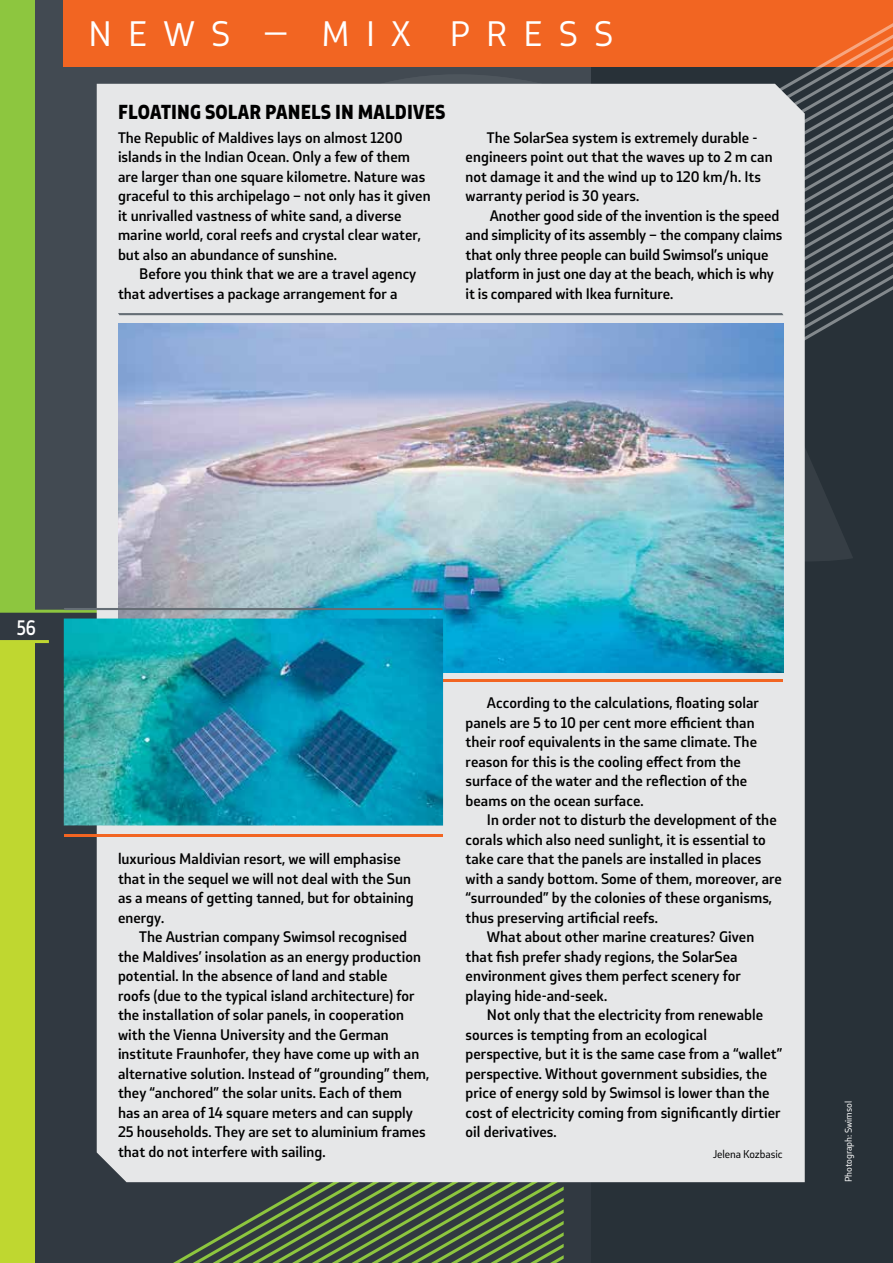
<style>
.page{position:relative;width:893px;height:1263px;background:#fff}
.page>*{position:absolute;margin:0;border:0;box-sizing:border-box;transform-origin:0 0}
.t1{font:33px "Stobi Sans";letter-spacing:.49em;color:#fff}
.t2{font:500 19.5px "Stobi Sans";color:#fff;scale:.85 1}
.t3{font:900 18.9px "Stobi Sans";letter-spacing:.01em;color:#000;scale:.93 1}
.t4{font:500 14.25px "Stobi Sans";color:#000}
.t5{font:10.5px "Stobi Sans";letter-spacing:-.01em;color:#000}
.t6{font:9px "Stobi Sans";letter-spacing:-.01em;color:#fff}
</style>
<div class="page">
<div style="left:0;top:613px;width:591px;height:650px;background:#313941"></div>
<div style="left:35px;top:0;width:556px;height:608px;background:#424a52"></div>
<div style="left:0;top:0;width:35px;height:611px;background:#8dc63f"></div>
<div style="left:0;top:641px;width:35px;height:622px;background:#bfd730"></div>
<svg style="left:0;top:640px;width:49px;height:3px"></svg>
<svg style="left:43px;top:1175px;width:521px;height:11px;background:#425046"></svg>
<svg style="left:43px;top:1186px;width:521px;height:77px;background:#435540"></svg>
<div style="left:591px;top:0;width:302px;height:1263px;background:#283138"></div>
<div style="left:64px;top:0;width:829px;height:67px;background:#f26522"></div>
<svg style="left:805px;top:100px;width:88px;height:229px"></svg>
<svg style="left:805px;top:329px;width:48px;height:232px"></svg>
<div style="left:97px;top:84px;width:708px;height:1098px;background:#e6e7e8"></div>
<img style="left:118px;top:323px;width:665px;height:350px">
<hr style="left:119px;top:680px;width:664px;height:2px;background:#f26522">
<svg style="left:118px;top:313px;width:665px;height:2px"></svg>
<img style="left:64px;top:618px;width:379px;height:207px">
<hr style="left:65px;top:834px;width:378px;height:2px;background:#f26522">
<svg style="left:0;top:608px;width:591px;height:5px;background:#4f9799"></svg>
<h1 class="t1" style="left:89px;top:12px;width:461px">NEWS — miX pres</h1>
<h1 class="t1" style="left:594px;top:12px;width:21px">S</h1>
<p class="t3" style="left:118px;top:99px;width:353px">FLOATING SOLAR PANELS IN MALDIVES</p>
<p class="t4" style="left:118px;top:128px;width:286px">The Republic of Maldives lays on almost 1200</p>
<p class="t4" style="left:118px;top:147px;width:293px">islands in the Indian Ocean. Only a few of them</p>
<p class="t4" style="left:118px;top:167px;width:309px">are larger than one square kilometre. Nature was</p>
<p class="t4" style="left:118px;top:186px;width:314px">graceful to this archipelago – not only has it given</p>
<p class="t4" style="left:118px;top:206px;width:285px">it unrivalled vastness of white sand, a diverse</p>
<p class="t4" style="left:118px;top:225px;width:304px">marine world, coral reefs and crystal clear water,</p>
<p class="t4" style="left:118px;top:245px;width:221px">but also an abundance of sunshine.</p>
<p class="t4" style="left:139px;top:264px;width:279px">Before you think that we are a travel agency</p>
<p class="t4" style="left:118px;top:284px;width:281px">that advertises a package arrangement for a</p>
<p class="t4" style="left:487px;top:128px;width:272px">The SolarSea system is extremely durable -</p>
<p class="t4" style="left:466px;top:147px;width:308px">engineers point out that the waves up to 2 m can</p>
<p class="t4" style="left:466px;top:167px;width:297px">not damage it and the wind up to 120 km/h. Its</p>
<p class="t4" style="left:466px;top:186px;width:175px">warranty period is 30 years.</p>
<p class="t4" style="left:490px;top:206px;width:291px">Another good side of the invention is the speed</p>
<p class="t4" style="left:466px;top:225px;width:318px">and simplicity of its assembly – the company claims</p>
<p class="t4" style="left:466px;top:245px;width:304px">that only three people can build Swimsol’s unique</p>
<p class="t4" style="left:466px;top:264px;width:310px">platform in just one day at the beach, which is why</p>
<p class="t4" style="left:466px;top:284px;width:209px">it is compared with Ikea furniture.</p>
<p class="t2" style="left:17px;top:614px;width:24px">56</p>
<p class="t4" style="left:118px;top:849px;width:284px">luxurious Maldivian resort, we will emphasise</p>
<p class="t4" style="left:118px;top:869px;width:294px">that in the sequel we will not deal with the Sun</p>
<p class="t4" style="left:118px;top:888px;width:297px">as a means of getting tanned, but for obtaining</p>
<p class="t4" style="left:118px;top:908px;width:48px">energy.</p>
<p class="t4" style="left:139px;top:927px;width:270px">The Austrian company Swimsol recognised</p>
<p class="t4" style="left:118px;top:947px;width:304px">the Maldives’ insolation as an energy production</p>
<p class="t4" style="left:118px;top:966px;width:271px">potential. In the absence of land and stable</p>
<p class="t4" style="left:118px;top:986px;width:298px">roofs (due to the typical island architecture) for</p>
<p class="t4" style="left:118px;top:1005px;width:288px">the installation of solar panels, in cooperation</p>
<p class="t4" style="left:118px;top:1025px;width:272px">with the Vienna University and the German</p>
<p class="t4" style="left:118px;top:1044px;width:303px">institute Fraunhofer, they have come up with an</p>
<p class="t4" style="left:118px;top:1064px;width:313px">alternative solution. Instead of “grounding” them,</p>
<p class="t4" style="left:118px;top:1083px;width:286px">they “anchored” the solar units. Each of them</p>
<p class="t4" style="left:118px;top:1103px;width:297px">has an area of 14 square meters and can supply</p>
<p class="t4" style="left:118px;top:1122px;width:309px">25 households. They are set to aluminium frames</p>
<p class="t4" style="left:118px;top:1142px;width:209px">that do not interfere with sailing.</p>
<p class="t4" style="left:487px;top:693px;width:274px">According to the calculations, floating solar</p>
<p class="t4" style="left:466px;top:713px;width:291px">panels are 5 to 10 per cent more efficient than</p>
<p class="t4" style="left:466px;top:732px;width:293px">their roof equivalents in the same climate. The</p>
<p class="t4" style="left:466px;top:752px;width:277px">reason for this is the cooling effect from the</p>
<p class="t4" style="left:466px;top:771px;width:283px">surface of the water and the reflection of the</p>
<p class="t4" style="left:466px;top:791px;width:179px">beams on the ocean surface.</p>
<p class="t4" style="left:487px;top:810px;width:291px">In order not to disturb the development of the</p>
<p class="t4" style="left:466px;top:830px;width:302px">corals which also need sunlight, it is essential to</p>
<p class="t4" style="left:466px;top:849px;width:297px">take care that the panels are installed in places</p>
<p class="t4" style="left:466px;top:869px;width:318px">with a sandy bottom. Some of them, moreover, are</p>
<p class="t4" style="left:466px;top:888px;width:308px">“surrounded” by the colonies of these organisms,</p>
<p class="t4" style="left:466px;top:908px;width:194px">thus preserving artificial reefs.</p>
<p class="t4" style="left:487px;top:927px;width:269px">What about other marine creatures? Given</p>
<p class="t4" style="left:466px;top:947px;width:274px">that fish prefer shady regions, the SolarSea</p>
<p class="t4" style="left:466px;top:966px;width:277px">environment gives them perfect scenery for</p>
<p class="t4" style="left:466px;top:986px;width:143px">playing hide-and-seek.</p>
<p class="t4" style="left:487px;top:1005px;width:278px">Not only that the electricity from renewable</p>
<p class="t4" style="left:466px;top:1025px;width:243px">sources is tempting from an ecological</p>
<p class="t4" style="left:466px;top:1044px;width:318px">perspective, but it is the same case from a “wallet”</p>
<p class="t4" style="left:466px;top:1064px;width:303px">perspective. Without government subsidies, the</p>
<p class="t4" style="left:466px;top:1083px;width:305px">price of energy sold by Swimsol is lower than the</p>
<p class="t4" style="left:466px;top:1103px;width:316px">cost of electricity coming from significantly dirtier</p>
<p class="t4" style="left:466px;top:1122px;width:92px">oil derivatives.</p>
<p class="t5" style="left:713px;top:1147px;width:71px">Jelena Kozbasic</p>
<p class="t6" style="left:842px;top:1182px;width:82px;rotate:-90deg">Photograph: Swimsol</p>
</div>
